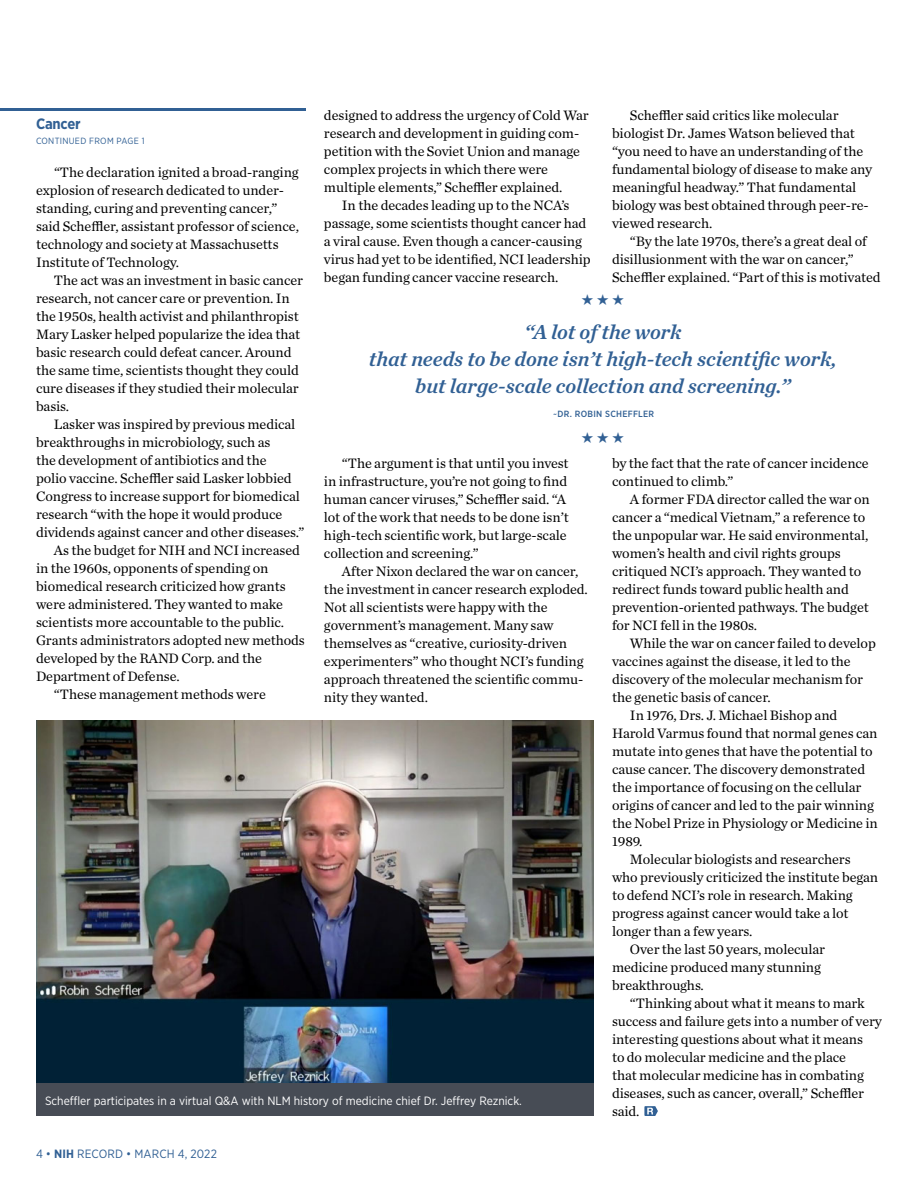
<style>
.page{position:relative;width:918px;height:1188px;background:#fff}
.page>*{position:absolute;margin:0;border:0;box-sizing:border-box;transform-origin:0 0}
.Pull_quote{font:italic 21px/27px "Chronicle Text G1 Semi";letter-spacing:-.005em;color:#316094;text-align:center}
.Head_2_Subheads_Body{font:700 15px "Gotham Narrow";letter-spacing:-.015em;color:#316094}
.Body_1{font:14.25px/18px "Chronicle Text G1";letter-spacing:-.005em;color:#000}
.Photo_caption_revers{font:12px "Gotham Narrow";color:#fff}
.t1{font:12px "Gotham Narrow";letter-spacing:.01em;color:#316094}
.Page_jump{font:9px "Gotham Narrow";letter-spacing:.03em;color:#316094}
.Byline{font:500 9px "Gotham Narrow";letter-spacing:.03em;color:#316094}
.s1{font-weight:700}
</style>
<div class="page">
<img style="left:36px;top:720px;width:558px;height:364px">
<hr style="left:0;top:108px;width:306px;height:3px;background:#316094">
<div style="left:36px;top:1084px;width:558px;height:32px;background:#474c55"></div>
<svg style="left:644px;top:1106px;width:14px;height:10px"></svg>
<p class="Body_1" style="left:612px;top:105px;width:262px;text-indent:18px">Scheffler said critics like molecular biologist Dr. James Watson believed that “you need to have an understanding of the fundamental biology of disease to make any meaningful headway.” That fundamental biology was best obtained through peer-re&shy;viewed research.</p>
<p class="Body_1" style="left:612px;top:231px;width:270px;text-indent:18px">“By the late 1970s, there’s a great deal of disillusionment with the war on cancer,”<br>Scheffler explained. “Part of this is motivated</p>
<p class="Body_1" style="left:324px;top:105px;width:266px">designed to address the urgency of Cold War research and development in guiding com&shy;petition with the Soviet Union and manage complex projects in which there were multiple elements,” Scheffler explained.</p>
<p class="Body_1" style="left:324px;top:195px;width:268px;text-indent:18px">In the decades leading up to the NCA’s passage, some scientists thought cancer had a viral cause. Even though a cancer-causing virus had yet to be identified, NCI leadership began funding cancer vaccine research.</p>
<p class="Head_2_Subheads_Body" style="left:36px;top:114px;width:46px">Cancer</p>
<p class="Page_jump" style="left:36px;top:135px;width:110px">CONTINUED FROM PAGE 1</p>
<p class="Body_1" style="left:36px;top:162px;width:264px;text-indent:18px">“The declaration ignited a broad-ranging explosion of research dedicated to under&shy;standing, curing and preventing cancer,” said Scheffler, assistant professor of science, technology and society at Massachusetts Institute of Technology.</p>
<p class="Body_1" style="left:36px;top:270px;width:269px;text-indent:18px">The act was an investment in basic cancer research, not cancer care or prevention. In the 1950s, health activist and philanthropist Mary Lasker helped popularize the idea that basic research could defeat cancer. Around the same time, scientists thought they could cure diseases if they studied their molecular basis.</p>
<p class="Body_1" style="left:36px;top:414px;width:270px;text-indent:18px">Lasker was inspired by previous medical breakthroughs in microbiology, such as<br>the development of antibiotics and the<br>polio vaccine. Scheffler said Lasker lobbied Congress to increase support for biomedical research “with the hope it would produce dividends against cancer and other diseases.”</p>
<p class="Body_1" style="left:36px;top:540px;width:270px;text-indent:18px">As the budget for NIH and NCI increased in the 1960s, opponents of spending on biomedical research criticized how grants were administered. They wanted to make scientists more accountable to the public.<br>Grants administrators adopted new methods developed by the RAND Corp. and the Department of Defense.</p>
<p class="Body_1" style="left:54px;top:684px;width:213px">“These management methods were</p>
<p class="Pull_quote" style="left:369px;top:317px;width:470px">“A lot of the work<br>that needs to be done isn’t high-tech scientific work, but large-scale collection and screening.”</p>
<p class="Byline" style="left:553px;top:408px;width:102px">~DR. ROBIN SCHEFFLER</p>
<p class="Body_1" style="left:612px;top:453px;width:258px">by the fact that the rate of cancer incidence continued to climb.”</p>
<p class="Body_1" style="left:612px;top:489px;width:259px;text-indent:18px">A former FDA director called the war on cancer a “medical Vietnam,” a reference to the unpopular war. He said environmental, women’s health and civil rights groups critiqued NCI’s approach. They wanted to redirect funds toward public health and prevention-oriented pathways. The budget for NCI fell in the 1980s.</p>
<p class="Body_1" style="left:612px;top:633px;width:265px;text-indent:18px">While the war on cancer failed to develop vaccines against the disease, it led to the discovery of the molecular mechanism for the genetic basis of cancer.</p>
<p class="Body_1" style="left:612px;top:705px;width:267px;text-indent:18px">In 1976, Drs. J. Michael Bishop and Harold Varmus found that normal genes can mutate into genes that have the potential to cause cancer. The discovery demonstrated the importance of focusing on the cellular origins of cancer and led to the pair winning the Nobel Prize in Physiology or Medicine in 1989.</p>
<p class="Body_1" style="left:612px;top:849px;width:268px;text-indent:18px">Molecular biologists and researchers who previously criticized the institute began to defend NCI’s role in research. Making progress against cancer would take a lot longer than a few years.</p>
<p class="Body_1" style="left:612px;top:939px;width:215px;text-indent:18px">Over the last 50 years, molecular medicine produced many stunning breakthroughs.</p>
<p class="Body_1" style="left:612px;top:993px;width:271px;text-indent:18px">“Thinking about what it means to mark success and failure gets into a number of very interesting questions about what it means<br>to do molecular medicine and the place<br>that molecular medicine has in combating diseases, such as cancer, overall,” Scheffler said.</p>
<p class="Body_1" style="left:324px;top:453px;width:246px;text-indent:18px">“The argument is that until you invest in infrastructure, you’re not going to find human cancer viruses,” Scheffler said. “A lot of the work that needs to be done isn’t high-tech scientific work, but large-scale collection and screening.”</p>
<p class="Body_1" style="left:324px;top:561px;width:265px;text-indent:18px">After Nixon declared the war on cancer, the investment in cancer research exploded.<br>Not all scientists were happy with the government’s management. Many saw themselves as “creative, curiosity-driven experimenters” who thought NCI’s funding approach threatened the scientific commu&shy;nity they wanted.</p>
<p class="Photo_caption_revers" style="left:45px;top:1093px;width:478px">Scheffler participates in a virtual Q&amp;A with NLM history of medicine chief Dr. Jeffrey Reznick.</p>
<p class="t1" style="left:36px;top:1146px;width:183px">4 • <span class="s1">NIH</span> RECORD • MARCH 4, 2022</p>
</div>
